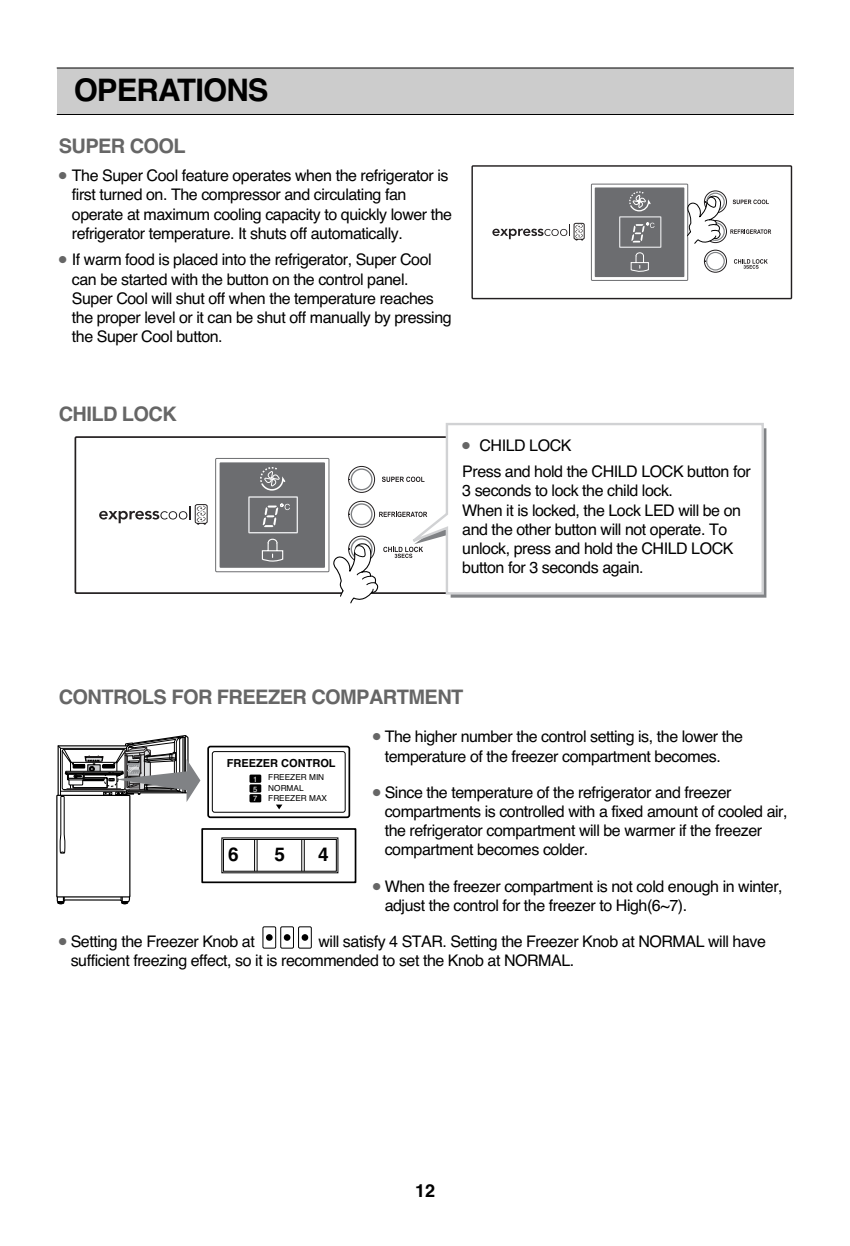
<style>
.page{position:relative;width:850px;height:1246px;background:#fff}
.page>*{position:absolute;margin:0;border:0;box-sizing:border-box;transform-origin:0 0}
.t1{font:italic 700 31px "Helvetica";letter-spacing:-.03em;color:#000}
.t2{font:700 20px "Helvetica";letter-spacing:-.03em;color:#666}
.t3{font:700 19px "Helvetica";color:#000}
.t4{font:700 18px "Helvetica";color:#000}
.t5{font:16px/19.2px "Helvetica";letter-spacing:-.03em;color:#000}
.t6{font:700 11px "Helvetica";color:#000}
.t7{font:8.2px/10.6px "Helvetica";color:#000}
.t8{font:7.6px "Helvetica";color:#fff}
.s1{color:#666}
</style>
<div class="page">
<div style="left:57px;top:68px;width:737px;height:46px;background:#ccc"></div>
<hr style="left:57px;top:68px;width:737px;height:1px;background:#000">
<hr style="left:57px;top:114px;width:737px;height:1px;background:#000">
<div style="left:471px;top:165px;width:321px;height:134px;background:#fff;border:1px solid #231f20"></div>
<svg style="left:730px;top:229px;width:41px;height:5px"></svg>
<div style="left:704px;top:220px;width:23px;height:23px;border:1px solid #231f20;border-radius:50%"></div>
<div style="left:706px;top:222px;width:19px;height:19px;border:1px solid #808285;border-radius:50%"></div>
<div style="left:704px;top:250px;width:23px;height:22px;border:1px solid #231f20;border-radius:50%"></div>
<div style="left:706px;top:252px;width:19px;height:19px;border:1px solid #808285;border-radius:50%"></div>
<svg style="left:733px;top:200px;width:36px;height:4px"></svg>
<div style="left:704px;top:191px;width:23px;height:22px;border:1px solid #231f20;border-radius:50%"></div>
<div style="left:706px;top:193px;width:19px;height:18px;border:1px solid #808285;border-radius:50%"></div>
<div style="left:595px;top:187px;width:89px;height:90px;background:#6c6d70"></div>
<div style="left:591px;top:184px;width:97px;height:97px;border:1px solid #6c6d70"></div>
<svg style="left:629px;top:191px;width:22px;height:21px"></svg>
<svg style="left:630px;top:252px;width:19px;height:20px"></svg>
<div style="left:619px;top:216px;width:42px;height:32px;border:1px solid #e6e7e9"></div>
<svg style="left:631px;top:223px;width:23px;height:20px"></svg>
<svg style="left:492px;top:223px;width:93px;height:18px"></svg>
<svg style="left:734px;top:259px;width:34px;height:10px"></svg>
<svg style="left:686px;top:195px;width:36px;height:51px"></svg>
<div style="left:75px;top:436px;width:377px;height:158px;background:#fff;border:2px solid #231f20"></div>
<svg style="left:379px;top:512px;width:21px;height:5px"></svg>
<div style="left:348px;top:501px;width:27px;height:27px;border:1px solid #231f20;border-radius:50%"></div>
<div style="left:351px;top:503px;width:22px;height:22px;border:1px solid #808285;border-radius:50%"></div>
<div style="left:348px;top:536px;width:27px;height:26px;border:1px solid #231f20;border-radius:50%"></div>
<div style="left:351px;top:538px;width:22px;height:22px;border:1px solid #808285;border-radius:50%"></div>
<svg style="left:382px;top:477px;width:18px;height:5px"></svg>
<div style="left:348px;top:466px;width:27px;height:27px;border:1px solid #231f20;border-radius:50%"></div>
<div style="left:351px;top:468px;width:22px;height:22px;border:1px solid #808285;border-radius:50%"></div>
<div style="left:220px;top:462px;width:105px;height:106px;background:#6c6d70"></div>
<div style="left:215px;top:458px;width:114px;height:114px;border:1px solid #6c6d70"></div>
<svg style="left:260px;top:467px;width:26px;height:24px"></svg>
<svg style="left:261px;top:538px;width:23px;height:24px"></svg>
<div style="left:248px;top:496px;width:50px;height:37px;border:1px solid #e6e7e9"></div>
<svg style="left:262px;top:504px;width:28px;height:24px"></svg>
<svg style="left:99px;top:504px;width:109px;height:21px"></svg>
<svg style="left:331px;top:543px;width:69px;height:61px"></svg>
<svg style="left:400px;top:423px;width:365px;height:173px"></svg>
<svg style="left:56px;top:735px;width:144px;height:170px"></svg>
<div style="left:207px;top:746px;width:143px;height:72px;background:#fff;border:2px solid #000;border-radius:2px"></div>
<div style="left:249px;top:775px;width:12px;height:8px;background:#000"></div>
<div style="left:249px;top:784px;width:12px;height:9px;background:#000"></div>
<div style="left:249px;top:794px;width:12px;height:8px;background:#000"></div>
<div style="left:201px;top:828px;width:155px;height:55px;background:#fff;border:2px solid #000"></div>
<svg style="left:221px;top:837px;width:118px;height:37px"></svg>
<hr style="left:301px;top:839px;width:1px;height:32px;background:#000">
<hr style="left:304px;top:839px;width:1px;height:32px;background:#000">
<hr style="left:254px;top:839px;width:1px;height:32px;background:#000">
<hr style="left:257px;top:839px;width:1px;height:32px;background:#000">
<svg style="left:276px;top:805px;width:6px;height:4px"></svg>
<div style="left:212px;top:751px;width:133px;height:62px;border:1px solid #000;border-radius:2px"></div>
<div style="left:262px;top:926px;width:14px;height:23px;border:1px solid #000"></div>
<div style="left:266px;top:934px;width:7px;height:7px;background:#000;border-radius:50%"></div>
<div style="left:280px;top:926px;width:14px;height:23px;border:1px solid #000"></div>
<div style="left:284px;top:934px;width:6px;height:7px;background:#000;border-radius:50%"></div>
<div style="left:298px;top:926px;width:14px;height:23px;border:1px solid #000"></div>
<div style="left:302px;top:934px;width:6px;height:7px;background:#000;border-radius:50%"></div>
<h1 class="t1" style="left:74px;top:79px;width:196px">OPERATIONS</h1>
<p class="t2" style="left:59px;top:138px;width:129px">SUPER COOL</p>
<p class="t5" style="left:72px;top:167px;width:382px;text-indent:-13px"><span class="s1">●</span> The Super Cool feature operates when the refrigerator is first turned on. The compressor and circulating fan operate at maximum cooling capacity to quickly lower the refrigerator temperature. It shuts off automatically.</p>
<p class="t5" style="left:72px;top:252px;width:381px;text-indent:-13px"><span class="s1">●</span> If warm food is placed into the refrigerator, Super Cool can be started with the button on the control panel.<br>Super Cool will shut off when the temperature reaches the proper level or it can be shut off manually by pressing the Super Cool button.</p>
<p class="t2" style="left:59px;top:406px;width:120px">CHILD LOCK</p>
<p class="t5" style="left:462px;top:433px;width:290px;line-height:26.6px"><span class="s1">●</span> CHILD LOCK<br>Press and hold the CHILD LOCK button for</p>
<p class="t5" style="left:462px;top:483px;width:280px">3 seconds to lock the child lock.<br>When it is locked, the Lock LED will be on and the other button will not operate. To unlock, press and hold the CHILD LOCK button for 3 seconds again.</p>
<p class="t2" style="left:59px;top:690px;width:406px">CONTROLS FOR FREEZER COMPARTMENT</p>
<p class="t5" style="left:385px;top:729px;width:360px;text-indent:-12px"><span class="s1">●</span> The higher number the control setting is, the lower the temperature of the freezer compartment becomes.</p>
<p class="t5" style="left:385px;top:784px;width:404px;text-indent:-12px"><span class="s1">●</span> Since the temperature of the refrigerator and freezer compartments is controlled with a fixed amount of cooled air, the refrigerator compartment will be warmer if the freezer compartment becomes colder.</p>
<p class="t5" style="left:385px;top:878px;width:400px;text-indent:-12px"><span class="s1">●</span> When the freezer compartment is not cold enough in winter, adjust the control for the freezer to High(6~7).</p>
<p class="t5" style="left:59px;top:933px;width:198px"><span class="s1">●</span> Setting the Freezer Knob at</p>
<p class="t6" style="left:227px;top:759px;width:110px">FREEZER CONTROL</p>
<p class="t7" style="left:268px;top:773px;width:60px">FREEZER MIN<br>NORMAL<br>FREEZER MAX</p>
<p class="t8" style="left:253px;top:776px;width:6px">1</p>
<p class="t8" style="left:253px;top:796px;width:6px">7</p>
<p class="t8" style="left:253px;top:786px;width:6px">5</p>
<p class="t3" style="left:228px;top:848px;width:12px">6</p>
<p class="t3" style="left:274px;top:848px;width:12px">5</p>
<p class="t3" style="left:318px;top:848px;width:12px">4</p>
<p class="t5" style="left:71px;top:933px;width:697px;text-indent:248px">will satisfy 4 STAR. Setting the Freezer Knob at NORMAL will have sufficient freezing effect, so it is recommended to set the Knob at NORMAL.</p>
<p class="t4" style="left:415px;top:1184px;width:21px">12</p>
</div>
